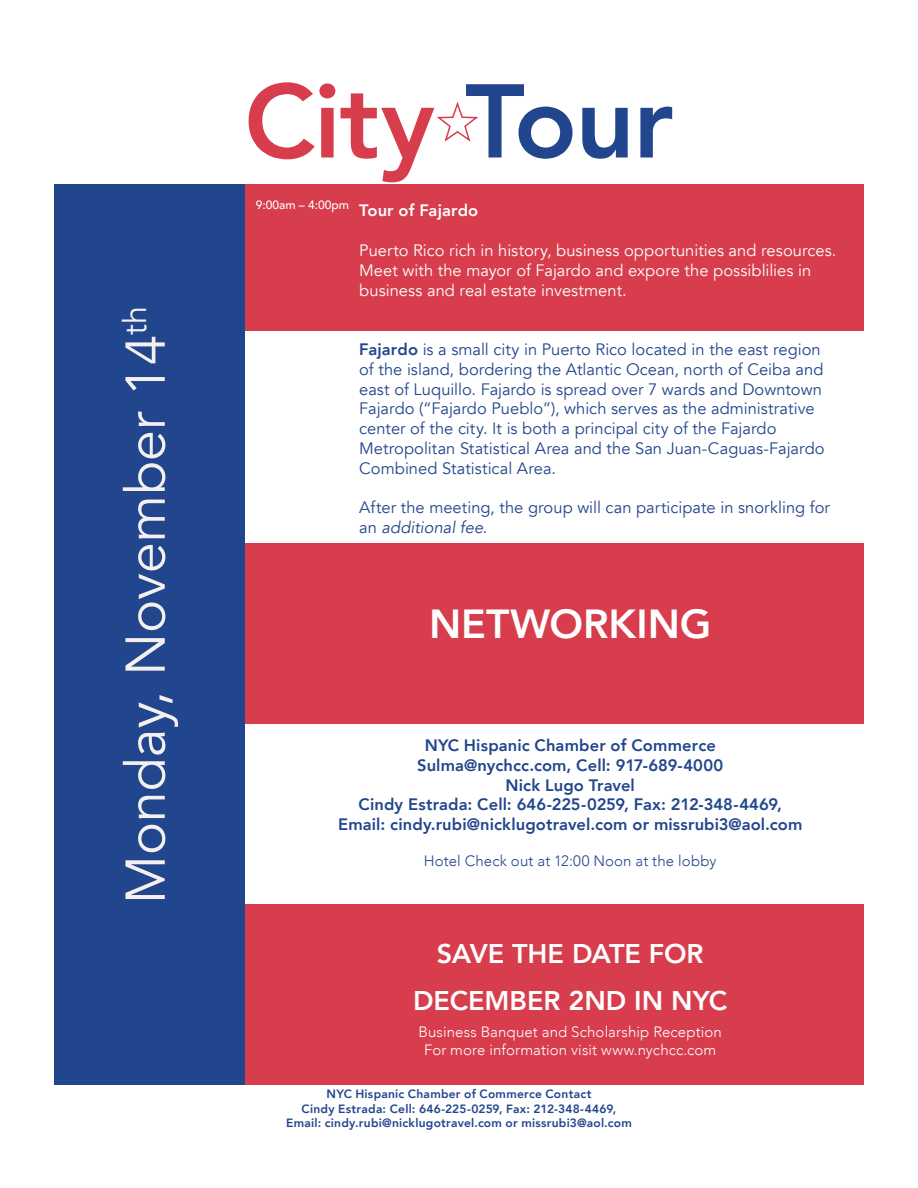
<style>
.page{position:relative;width:918px;height:1188px;background:#fff}
.page>*{position:absolute;margin:0;border:0;box-sizing:border-box;transform-origin:0 0}
.t1{font:800 103.5px "Avenir";letter-spacing:-.015em;color:#d73d4c}
.t2{font:55.5px "Avenir";color:#f4f0f0}
.t3{font:800 40.5px "Avenir";letter-spacing:-.005em;color:#fff}
.t4{font:800 27px/46.5px "Avenir";letter-spacing:-.005em;color:#fff;text-align:center}
.t5{font:16.5px/19.8px "Avenir";color:#22468d}
.t6{font:800 16.5px/19.8px "Avenir";letter-spacing:.01em;color:#22468d;text-align:center}
.t7{font:16.5px/19.8px "Avenir";color:#fff}
.t8{font:800 16.5px "Avenir";letter-spacing:.005em;color:#fff}
.t9{font:300 15px/18px "Avenir";letter-spacing:.01em;color:#fff;text-align:center}
.t10{font:300 15px "Avenir";letter-spacing:.01em;color:#22468d}
.t11{font:800 12px/14.4px "Avenir";letter-spacing:.02em;color:#22468d;text-align:center}
.t12{font:500 12px "Avenir";color:#fff}
.s1{color:#22468d}
.s2{font-weight:800}
.s3{font-style:italic}
</style>
<div class="page">
<div style="left:54px;top:184px;width:810px;height:146px;background:#d73d4c"></div>
<div style="left:54px;top:543px;width:809px;height:181px;background:#d73d4c"></div>
<div style="left:54px;top:904px;width:810px;height:180px;background:#d73d4c"></div>
<div style="left:54px;top:184px;width:191px;height:900px;background:#22468d"></div>
<svg style="left:437px;top:102px;width:41px;height:40px"></svg>
<h2 class="t2" style="left:113px;top:904px;width:600px;rotate:-90deg">Monday, November 14<sup>th</sup></h2>
<h1 class="t1" style="left:244px;top:41px;width:431px">City <span class="s1">Tour</span></h1>
<p class="t12" style="left:256px;top:194px;width:95px">9:00am – 4:00pm</p>
<p class="t8" style="left:359px;top:198px;width:120px">Tour of Fajardo</p>
<p class="t7" style="left:359px;top:241px;width:479px">Puerto Rico rich in history, business opportunities and resources.<br>Meet with the mayor of Fajardo and expore the possiblilies in business and real estate investment.</p>
<p class="t5" style="left:359px;top:340px;width:467px"><span class="s2">Fajardo</span> is a small city in Puerto Rico located in the east region of the island, bordering the Atlantic Ocean, north of Ceiba and east of Luquillo. Fajardo is spread over 7 wards and Downtown Fajardo (“Fajardo Pueblo”), which serves as the administrative center of the city. It is both a principal city of the Fajardo Metropolitan Statistical Area and the San Juan-Caguas-Fajardo Combined Statistical Area.</p>
<p class="t5" style="left:359px;top:498px;width:472px">After the meeting, the group will can participate in snorkling for an <span class="s3">additional fee</span>.</p>
<h3 class="t3" style="left:429px;top:592px;width:284px">NETWORKING</h3>
<p class="t6" style="left:338px;top:735px;width:466px">NYC Hispanic Chamber of Commerce<br>Sulma@nychcc.com, Cell: 917-689-4000<br>Nick Lugo Travel<br>Cindy Estrada: Cell: 646-225-0259, Fax: 212-348-4469, Email: cindy.rubi@nicklugotravel.com or missrubi3@aol.com</p>
<p class="t10" style="left:424px;top:852px;width:294px">Hotel Check out at 12:00 Noon at the lobby</p>
<h3 class="t4" style="left:413px;top:931px;width:316px">SAVE THE DATE FOR<br>DECEMBER 2ND IN NYC</h3>
<p class="t9" style="left:418px;top:1023px;width:305px">Business Banquet and Scholarship Reception<br>For more information visit www.nychcc.com</p>
<p class="t11" style="left:286px;top:1087px;width:347px">NYC Hispanic Chamber of Commerce Contact<br>Cindy Estrada: Cell: 646-225-0259, Fax: 212-348-4469,<br>Email: cindy.rubi@nicklugotravel.com or missrubi3@aol.com</p>
</div>
